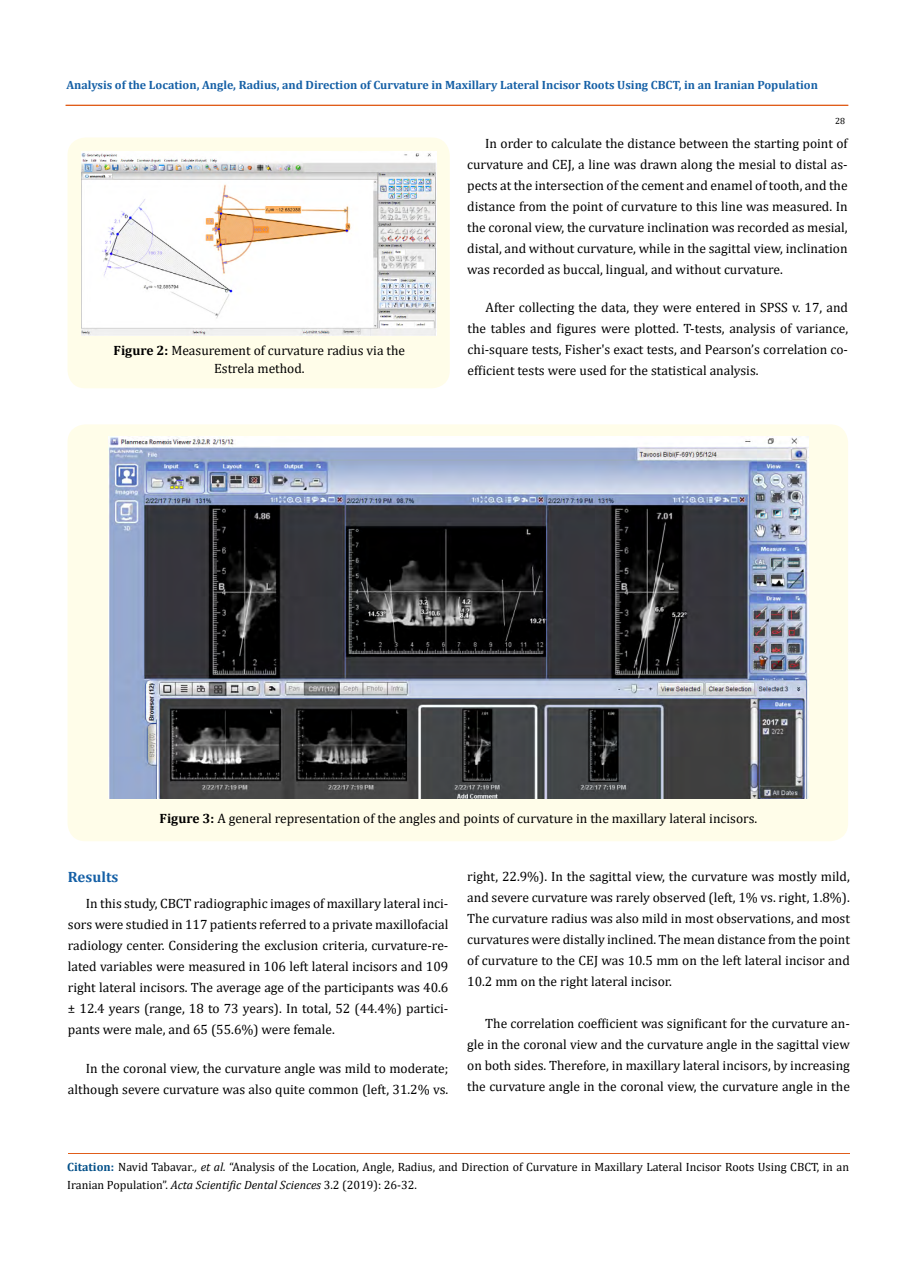
<style>
.page{position:relative;width:917px;height:1262px;background:#fff}
.page>*{position:absolute;margin:0;border:0;box-sizing:border-box;transform-origin:0 0}
.t1{font:700 15px "Cambria";color:#1560a6}
.t2{font:13.5px/21px "Cambria";color:#000;text-align:justify}
.t3{font:12px/18px "Cambria";color:#000}
.t4{font:700 12px "Cambria";color:#1560a6}
.t5{font:9px "Cambria";color:#000}
.s1{font-weight:700}
.s2{font-weight:700;color:#035089}
.s3{font-style:italic}
</style>
<div class="page">
<div style="left:66px;top:105px;width:782px;height:1px;border:1px solid #e05d1a"></div>
<hr style="left:68px;top:1153px;width:781px;height:1px;background:#e05d1a">
<div style="left:67px;top:137px;width:383px;height:251px;background:#fffde9;border-radius:18px"></div>
<img style="left:81px;top:151px;width:355px;height:184px">
<div style="left:67px;top:424px;width:781px;height:417px;background:#fffde9;border-radius:18px"></div>
<img style="left:108px;top:436px;width:700px;height:362px">
<p class="t4" style="left:66px;top:76px;width:753px">Analysis of the Location, Angle, Radius, and Direction of Curvature in Maxillary Lateral Incisor Roots Using CBCT, in an Iranian Population</p>
<p class="t2" style="left:114px;top:341px;width:293px;line-height:18px;text-align:center"><span class="s1">Figure 2:</span> Measurement of curvature radius via the<br>Estrela method.</p>
<p class="t5" style="left:835px;top:115px;width:11px">28</p>
<p class="t2" style="left:467px;top:133px;width:382px;text-indent:18px">In order to calculate the distance between the starting point of curvature and CEJ, a line was drawn along the mesial to distal as&shy;pects at the intersection of the cement and enamel of tooth, and the distance from the point of curvature to this line was measured. In the coronal view, the curvature inclination was recorded as mesial, distal, and without curvature, while in the sagittal view, inclination was recorded as buccal, lingual, and without curvature.</p>
<p class="t2" style="left:467px;top:297px;width:382px;text-indent:18px">After collecting the data, they were entered in SPSS v. 17, and the tables and figures were plotted. T-tests, analysis of variance, chi-square tests, Fisher's exact tests, and Pearson’s correlation co&shy;efficient tests were used for the statistical analysis.</p>
<p class="t2" style="left:160px;top:807px;width:599px"><span class="s1">Figure 3:</span> A general representation of the angles and points of curvature in the maxillary lateral incisors.</p>
<p class="t1" style="left:68px;top:866px;width:52px">Results</p>
<p class="t2" style="left:68px;top:893px;width:382px;text-indent:18px">In this study, CBCT radiographic images of maxillary lateral inci&shy;sors were studied in 117 patients referred to a private maxillofacial radiology center. Considering the exclusion criteria, curvature-re&shy;lated variables were measured in 106 left lateral incisors and 109 right lateral incisors. The average age of the participants was 40.6 ± 12.4 years (range, 18 to 73 years). In total, 52 (44.4%) partici&shy;pants were male, and 65 (55.6%) were female.</p>
<p class="t2" style="left:68px;top:1058px;width:382px;text-align:right">In the coronal view, the curvature angle was mild to moderate; although severe curvature was also quite common (left, 31.2% vs.</p>
<p class="t2" style="left:467px;top:865px;width:384px">right, 22.9%). In the sagittal view, the curvature was mostly mild, and severe curvature was rarely observed (left, 1% vs. right, 1.8%).<br>The curvature radius was also mild in most observations, and most curvatures were distally inclined. The mean distance from the point of curvature to the CEJ was 10.5 mm on the left lateral incisor and 10.2 mm on the right lateral incisor.</p>
<p class="t2" style="left:467px;top:1012px;width:384px;text-indent:18px">The correlation coefficient was significant for the curvature an&shy;gle in the coronal view and the curvature angle in the sagittal view on both sides. Therefore, in maxillary lateral incisors, by increasing the curvature angle in the coronal view, the curvature angle in the</p>
<p class="t3" style="left:67px;top:1158px;width:783px"><span class="s2">Citation:</span> Navid Tabavar<span class="s3">., et al.</span> “Analysis of the Location, Angle, Radius, and Direction of Curvature in Maxillary Lateral Incisor Roots Using CBCT, in an<br>Iranian Population”. <span class="s3">Acta Scientific Dental Sciences</span> 3.2 (2019): 26-32.</p>
</div>
